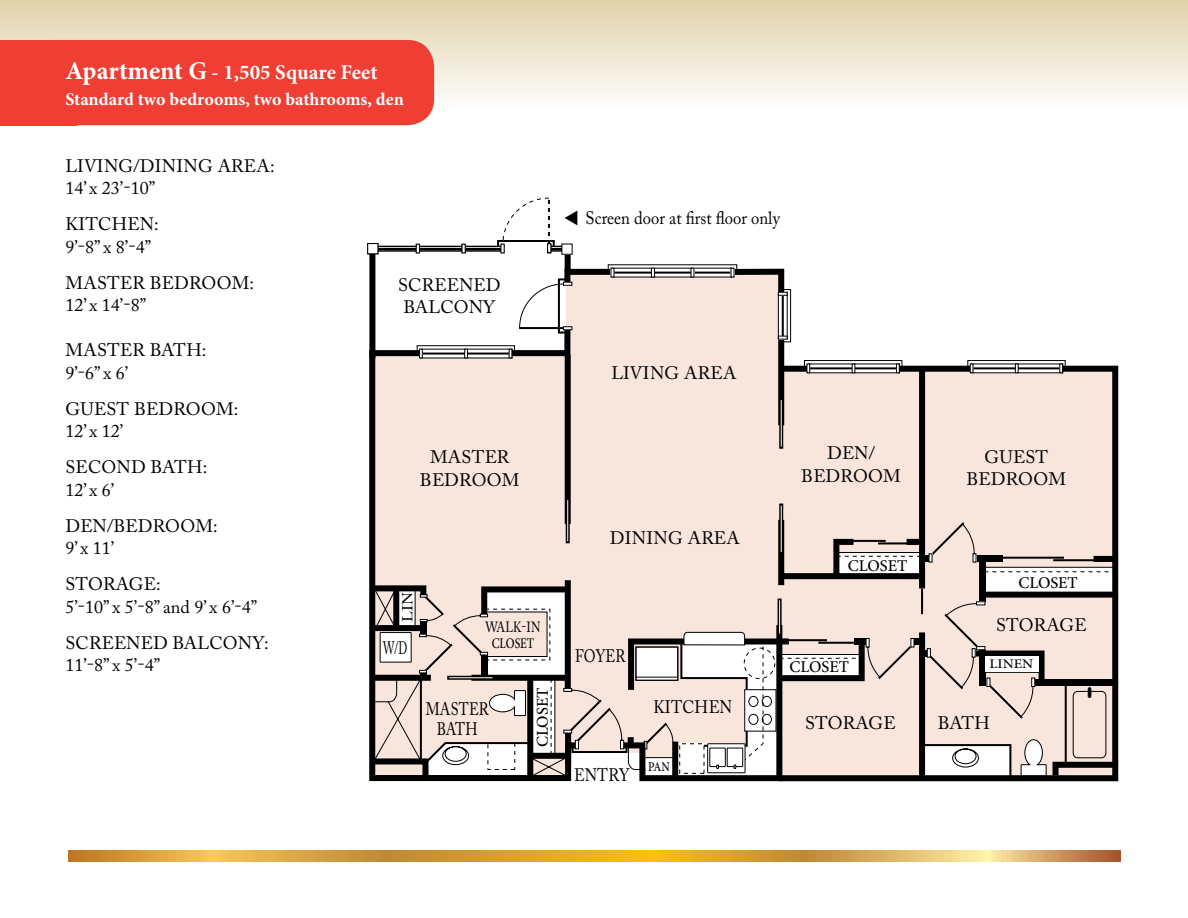
<style>
.page{position:relative;width:1188px;height:918px;background:#fff}
.page>*{position:absolute;margin:0;border:0;box-sizing:border-box;transform-origin:0 0}
.t1{font:700 21px "Minion Pro";color:#fff}
.t2{font:18px/22.5px "Adobe Caslon Pro";letter-spacing:.015em;color:#000}
.t3{font:700 18px "Minion Pro";color:#fff}
.t4{font:18px "Adobe Caslon Pro";letter-spacing:.015em;color:#000;scale:.92 1}
.t5{font:18px/19.5px "Adobe Caslon Pro";letter-spacing:.015em;color:#000;text-align:center;scale:.79 1}
.t6{font:18px "Adobe Caslon Pro";letter-spacing:.015em;color:#000;scale:.89 1}
.t7{font:18px "Adobe Caslon Pro";letter-spacing:.015em;color:#000;scale:.8 1}
.t8{font:18px "Adobe Caslon Pro";letter-spacing:.015em;color:#000;scale:.86 1}
.t9{font:18px "Adobe Caslon Pro";letter-spacing:.015em;color:#000;scale:.6 1}
.t10{font:500 16.5px "Minion Pro";letter-spacing:-.005em;color:#000}
.t11{font:14.7px "Adobe Caslon Pro";color:#000;scale:.8 1}
.t12{font:500 14.7px "Minion Pro";letter-spacing:-.005em;color:#000;scale:.8 1}
.t13{font:14.4px "Adobe Caslon Pro";color:#000;scale:1.12 1}
.t14{font:500 13.35px "Minion Pro";color:#000;scale:.85 1}
.t15{font:500 13.2px "Minion Pro";color:#000;scale:1.13 1}
.s1{font-size:25.5px}
</style>
<div class="page">
<div style="left:0;top:0;width:1188px;height:110px;background:linear-gradient(to bottom,#e1d1aa,#fefefd)"></div>
<svg style="left:68px;top:850px;width:1053px;height:12px;background:#dca643"></svg>
<div style="left:25px;top:40px;width:409px;height:85px;background:#ef3e33;border-radius:27px"></div>
<div style="left:0;top:40px;width:76px;height:85px;background:#ef3e33"></div>
<hr style="left:1187px;top:40px;width:1px;height:85px;background:#ef3e33">
<div style="left:566px;top:271px;width:214px;height:482px;background:#f8e5dc"></div>
<svg style="left:928px;top:363px;width:190px;height:157px;background:#ead8d0"></svg>
<svg style="left:612px;top:268px;width:120px;height:9px"></svg>
<hr style="left:614px;top:272px;width:116px;height:2px;background:#000">
<div style="left:690px;top:268px;width:5px;height:10px;border:1px solid #000"></div>
<svg style="left:369px;top:358px;width:202px;height:423px;background:#e3d2ca"></svg>
<div style="left:804px;top:360px;width:98px;height:9px;border:1px solid #000"></div>
<svg style="left:973px;top:365px;width:86px;height:6px"></svg>
<svg style="left:970px;top:363px;width:3px;height:10px"></svg>
<div style="left:1059px;top:363px;width:4px;height:10px;border:1px solid #000"></div>
<div style="left:967px;top:360px;width:99px;height:9px;border:1px solid #000"></div>
<div style="left:1015px;top:363px;width:4px;height:10px;border:1px solid #000"></div>
<div style="left:778px;top:292px;width:10px;height:4px;border:1px solid #000"></div>
<svg style="left:691px;top:266px;width:96px;height:96px"></svg>
<div style="left:778px;top:336px;width:10px;height:4px;border:1px solid #000"></div>
<div style="left:782px;top:289px;width:9px;height:53px;border:1px solid #000"></div>
<svg style="left:778px;top:362px;width:150px;height:158px;background:#e3d2ca"></svg>
<svg style="left:373px;top:520px;width:745px;height:261px"></svg>
<hr style="left:993px;top:557px;width:71px;height:2px;background:#000">
<hr style="left:1053px;top:559px;width:55px;height:2px;background:#000">
<hr style="left:841px;top:540px;width:45px;height:2px;background:#000">
<hr style="left:878px;top:542px;width:38px;height:2px;background:#000">
<hr style="left:449px;top:677px;width:44px;height:1px;background:#fff">
<svg style="left:367px;top:243px;width:2px;height:11px"></svg>
<div style="left:985px;top:657px;width:53px;height:15px;background:#fff"></div>
<svg style="left:369px;top:198px;width:314px;height:160px"></svg>
<p class="t1" style="left:65px;top:58px;width:314px"><span class="s1">Apartment G</span> - 1,505 Square Feet</p>
<p class="t3" style="left:65px;top:86px;width:340px">Standard two bedrooms, two bathrooms, den</p>
<p class="t2" style="left:65px;top:155px;width:211px">LIVING/DINING AREA:<br>14’ x 23’-10”</p>
<p class="t2" style="left:65px;top:213px;width:95px">KITCHEN:<br>9’-8” x 8’-4”</p>
<p class="t2" style="left:65px;top:272px;width:190px">MASTER BEDROOM:<br>12’ x 14’-8”</p>
<p class="t2" style="left:65px;top:339px;width:143px">MASTER BATH:<br>9’-6” x 6’</p>
<p class="t2" style="left:65px;top:398px;width:175px">GUEST BEDROOM:<br>12’ x 12’</p>
<p class="t2" style="left:65px;top:456px;width:143px">SECOND BATH:<br>12’ x 6’</p>
<p class="t2" style="left:65px;top:515px;width:154px">DEN/BEDROOM:<br>9’ x 11’</p>
<p class="t2" style="left:65px;top:573px;width:194px">STORAGE:<br>5’-10” x 5’-8” and 9’ x 6’-4”</p>
<p class="t2" style="left:65px;top:632px;width:205px">SCREENED BALCONY:<br>11’-8” x 5’-4”</p>
<p class="t2" style="left:398px;top:273px;width:104px">SCREENED<br>BALCONY</p>
<p class="t2" style="left:420px;top:446px;width:101px;text-align:center">MASTER<br>BEDROOM</p>
<p class="t13" style="left:399px;top:622px;width:28px;rotate:-90deg">LIN</p>
<p class="t9" style="left:383px;top:637px;width:41px">W/D</p>
<p class="t11" style="left:485px;top:618px;width:70px">WALK-IN</p>
<p class="t12" style="left:492px;top:633px;width:55px">CLOSET</p>
<p class="t5" style="left:426px;top:699px;width:81px">MASTER<br>BATH</p>
<p class="t10" style="left:531px;top:747px;width:61px;rotate:-90deg">CLOSET</p>
<p class="t4" style="left:585px;top:208px;width:213px">Screen door at first floor only</p>
<p class="t2" style="left:611px;top:362px;width:127px">LIVING AREA</p>
<p class="t2" style="left:610px;top:526px;width:132px">DINING AREA</p>
<p class="t7" style="left:575px;top:646px;width:64px">FOYER</p>
<p class="t6" style="left:653px;top:696px;width:90px">KITCHEN</p>
<p class="t8" style="left:574px;top:764px;width:66px">ENTRY</p>
<p class="t14" style="left:648px;top:758px;width:27px">PAN</p>
<p class="t2" style="left:801px;top:442px;width:101px;text-align:center">DEN/<br>BEDROOM</p>
<p class="t10" style="left:848px;top:555px;width:61px">CLOSET</p>
<p class="t10" style="left:789px;top:655px;width:61px">CLOSET</p>
<p class="t2" style="left:805px;top:712px;width:92px">STORAGE</p>
<p class="t2" style="left:966px;top:445px;width:101px;text-align:center">GUEST<br>BEDROOM</p>
<p class="t10" style="left:1018px;top:571px;width:61px">CLOSET</p>
<p class="t2" style="left:996px;top:614px;width:92px">STORAGE</p>
<p class="t15" style="left:989px;top:655px;width:40px">LINEN</p>
<p class="t2" style="left:938px;top:712px;width:53px">BATH</p>
</div>
